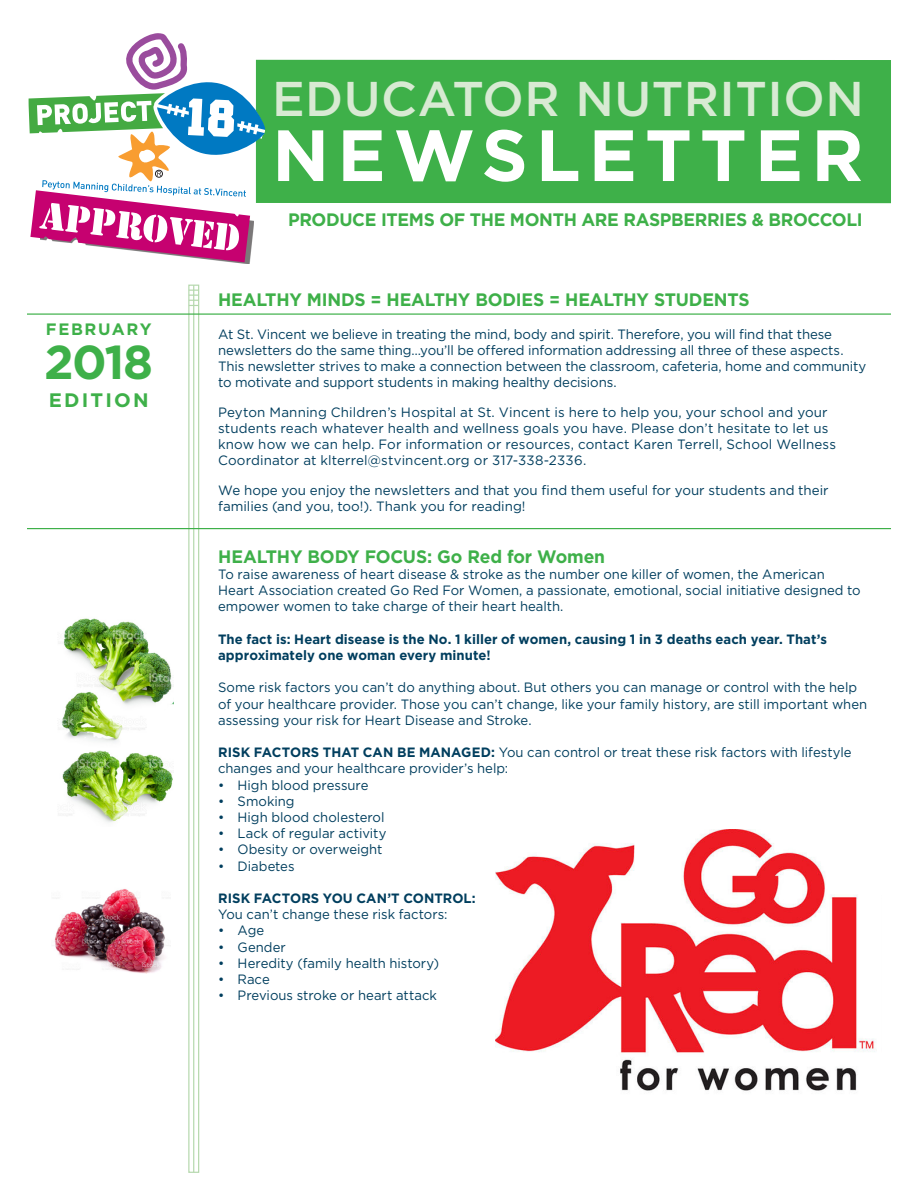
<style>
.page{position:relative;width:918px;height:1188px;background:#fff}
.page>*{position:absolute;margin:0;border:0;box-sizing:border-box;transform-origin:0 0}
.t1{font:700 72.45px "Gotham";letter-spacing:.11em;color:#fff}
.t2{font:500 48.75px "Gotham";letter-spacing:.01em;color:#d8ead3}
.t3{font:700 47.55px "Gotham";color:#3eb049}
.t4{font:700 19.5px "Gotham";letter-spacing:.11em;color:#3eb049}
.Family_Nutrition_COP{font:700 18px "Gotham";letter-spacing:-.02em;color:#3eb049}
.t5{font:700 16.5px "Gotham";letter-spacing:.1em;color:#3eb049}
.Family_Nutrition_COP-2{font:13.5px/16.2px "Gotham";color:#003e5e}
.Family_Nutrition_COP-3{font:700 13.5px/16.2px "Gotham";letter-spacing:.005em;color:#003e5e}
.s1{font-weight:700}
</style>
<div class="page">
<div style="left:188px;top:285px;width:11px;height:888px;border:1px solid #b5d8ad"></div>
<hr style="left:193px;top:285px;width:1px;height:887px;background:#b5d8ad">
<svg style="left:189px;top:290px;width:10px;height:16px"></svg>
<div style="left:256px;top:60px;width:635px;height:143px;background:#3eb049"></div>
<div style="left:40px;top:195px;width:213px;height:69px;background:#231f20;opacity:.6"></div>
<svg style="left:28px;top:33px;width:238px;height:229px"></svg>
<hr style="left:27px;top:313px;width:864px;height:2px;background:#3eb049">
<hr style="left:27px;top:528px;width:864px;height:1px;background:#3eb049">
<img style="left:496px;top:829px;width:381px;height:262px">
<img style="left:54px;top:889px;width:114px;height:84px">
<img style="left:59px;top:618px;width:115px;height:205px">
<div style="left:160px;top:705px;width:25px;height:46px;background:#fff;border-radius:50%"></div>
<div style="left:159px;top:704px;width:27px;height:48px;border:2px solid #fff;border-radius:50%"></div>
<p class="t5" style="left:46px;top:320px;width:107px">FEBRUARY</p>
<p class="t3" style="left:44px;top:335px;width:110px">2018</p>
<p class="t4" style="left:49px;top:389px;width:101px">EDITION</p>
<p class="t2" style="left:272px;top:71px;width:593px">EDUCATOR NUTRITION</p>
<p class="t1" style="left:272px;top:113px;width:593px">NEWSLETTER</p>
<p class="Family_Nutrition_COP" style="left:288px;top:209px;width:576px">PRODUCE ITEMS OF THE MONTH ARE RASPBERRIES &amp; BROCCOLI</p>
<p class="Family_Nutrition_COP" style="left:218px;top:289px;width:533px">HEALTHY MINDS = HEALTHY BODIES = HEALTHY STUDENTS</p>
<p class="Family_Nutrition_COP-2" style="left:218px;top:325px;width:650px">At St. Vincent we believe in treating the mind, body and spirit. Therefore, you will find that these newsletters do the same thing…you’ll be offered information addressing all three of these aspects.<br>This newsletter strives to make a connection between the classroom, cafeteria, home and community to motivate and support students in making healthy decisions.</p>
<p class="Family_Nutrition_COP-2" style="left:218px;top:404px;width:619px">Peyton Manning Children’s Hospital at St. Vincent is here to help you, your school and your students reach whatever health and wellness goals you have. Please don’t hesitate to let us know how we can help. For information or resources, contact Karen Terrell, School Wellness Coordinator at klterrel@stvincent.org or 317-338-2336.</p>
<p class="Family_Nutrition_COP-2" style="left:218px;top:482px;width:612px">We hope you enjoy the newsletters and that you find them useful for your students and their families (and you, too!). Thank you for reading!</p>
<p class="Family_Nutrition_COP" style="left:218px;top:546px;width:389px">HEALTHY BODY FOCUS: Go Red for Women</p>
<p class="Family_Nutrition_COP-2" style="left:218px;top:566px;width:644px">To raise awareness of heart disease &amp; stroke as the number one killer of women, the American<br>Heart Association created Go Red For Women, a passionate, emotional, social initiative designed to empower women to take charge of their heart health.</p>
<p class="Family_Nutrition_COP-3" style="left:218px;top:631px;width:611px">The fact is: Heart disease is the No. 1 killer of women, causing 1 in 3 deaths each year. That’s approximately one woman every minute!</p>
<p class="Family_Nutrition_COP-2" style="left:218px;top:679px;width:651px">Some risk factors you can’t do anything about. But others you can manage or control with the help of your healthcare provider. Those you can’t change, like your family history, are still important when assessing your risk for Heart Disease and Stroke.</p>
<p class="Family_Nutrition_COP-2" style="left:218px;top:744px;width:635px"><span class="s1">RISK FACTORS THAT CAN BE MANAGED:</span> You can control or treat these risk factors with lifestyle changes and your healthcare provider’s help:</p>
<p class="Family_Nutrition_COP-2" style="left:218px;top:776px;width:152px">• High blood pressure</p>
<p class="Family_Nutrition_COP-2" style="left:218px;top:793px;width:78px">• Smoking</p>
<p class="Family_Nutrition_COP-2" style="left:218px;top:809px;width:168px">• High blood cholesterol</p>
<p class="Family_Nutrition_COP-2" style="left:218px;top:825px;width:170px">• Lack of regular activity</p>
<p class="Family_Nutrition_COP-2" style="left:218px;top:841px;width:166px">• Obesity or overweight</p>
<p class="Family_Nutrition_COP-2" style="left:218px;top:857px;width:78px">• Diabetes</p>
<p class="Family_Nutrition_COP-2" style="left:218px;top:890px;width:259px"><span class="s1">RISK FACTORS YOU CAN’T CONTROL:<br></span>You can’t change these risk factors:</p>
<p class="Family_Nutrition_COP-2" style="left:218px;top:922px;width:48px">• Age</p>
<p class="Family_Nutrition_COP-2" style="left:218px;top:938px;width:69px">• Gender</p>
<p class="Family_Nutrition_COP-2" style="left:218px;top:955px;width:223px">• Heredity (family health history)</p>
<p class="Family_Nutrition_COP-2" style="left:218px;top:971px;width:53px">• Race</p>
<p class="Family_Nutrition_COP-2" style="left:218px;top:987px;width:220px">• Previous stroke or heart attack</p>
</div>
